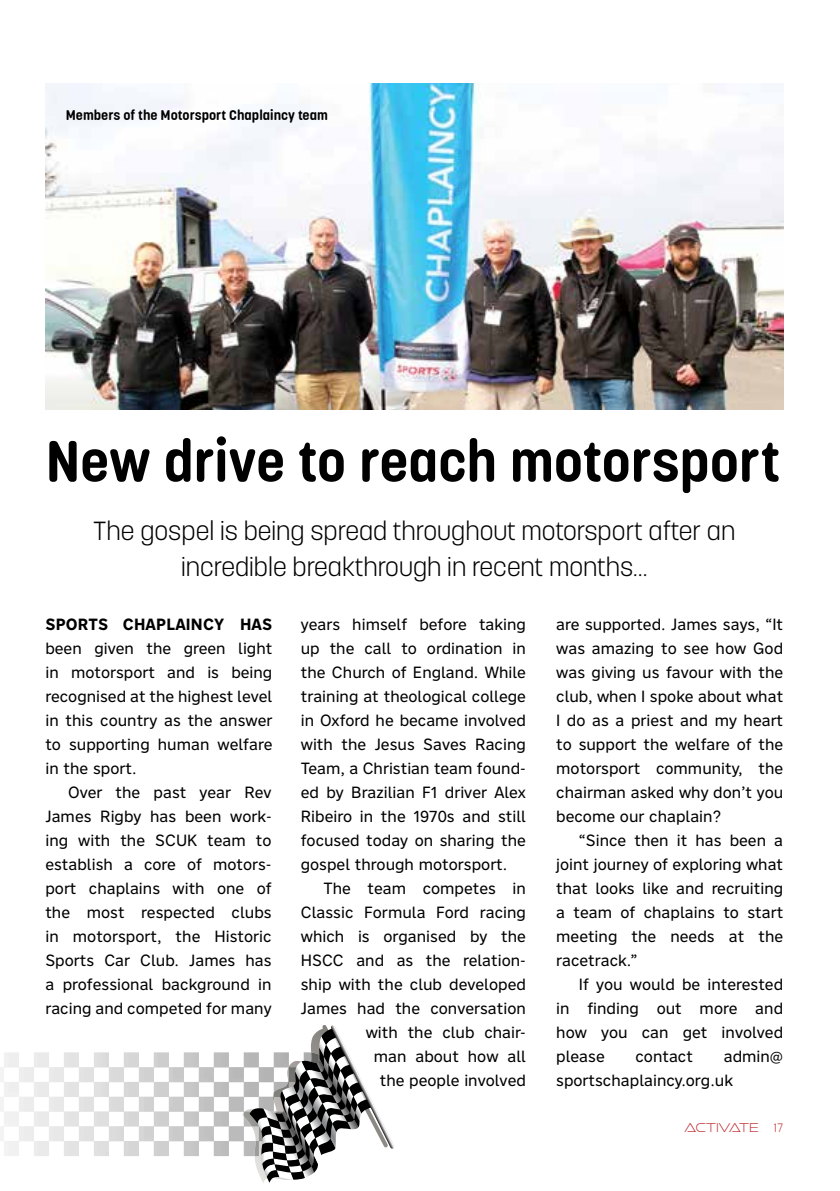
<style>
.page{position:relative;width:840px;height:1191px;background:#fff}
.page>*{position:absolute;margin:0;border:0;box-sizing:border-box;transform-origin:0 0}
.t1{font:700 58px "Korolev Rounded";letter-spacing:-.005em;color:#000}
.t2{font:300 26px/36px "Korolev";color:#000;text-align:center}
.t3{font:16px/24px "Nort";color:#000;text-align:justify}
.t4{font:700 16px "Nort";letter-spacing:.01em;color:#000}
.t5{font:700 14px "Korolev Rounded";color:#000}
.t6{font:13.2px "Ethnocentric El";letter-spacing:.02em;color:#bd2126;scale:.91 1}
.s1{font-family:"Korolev Rounded";font-weight:300;font-size:12px}
</style>
<div class="page">
<svg style="left:0;top:1025px;width:394px;height:158px"></svg>
<img style="left:45px;top:84px;width:737px;height:326px">
<p class="t5" style="left:66px;top:106px;width:263px">Members of the Motorsport Chaplaincy team</p>
<h1 class="t1" style="left:45px;top:426px;width:736px">New drive to reach motorsport</h1>
<h2 class="t2" style="left:93px;top:513px;width:643px">The gospel is being spread throughout motorsport after an incredible breakthrough in recent months…</h2>
<p class="t4" style="left:45px;top:613px;width:228px">SPORTS CHAPLAINCY HAS</p>
<p class="t3" style="left:45px;top:636px;width:228px">been given the green light in motorsport and is being recognised at the highest level in this country as the answer to supporting human welfare in the sport.</p>
<p class="t3" style="left:45px;top:780px;width:228px;text-indent:23px">Over the past year Rev James Rigby has been work&shy;ing with the SCUK team to establish a core of motors&shy;port chaplains with one of the most respected clubs in motorsport, the Historic Sports Car Club. James has a professional background in racing and competed for many</p>
<p class="t3" style="left:300px;top:612px;width:226px">years himself before taking up the call to ordination in the Church of England. While training at theological college in Oxford he became involved with the Jesus Saves Racing Team, a Christian team found&shy;ed by Brazilian F1 driver Alex Ribeiro in the 1970s and still focused today on sharing the gospel through motorsport.</p>
<p class="t3" style="left:300px;top:876px;width:226px;text-align:right">The team competes in<br>Classic Formula Ford racing which is organised by the<br>HSCC and as the relation&shy;ship with the club developed<br>James had the conversation with the club chair-<br>man about how all<br>the people involved</p>
<p class="t3" style="left:556px;top:611px;width:228px">are supported. James says, “It was amazing to see how God was giving us favour with the club, when I spoke about what I do as a priest and my heart to support the welfare of the motorsport community, the chairman asked why don’t you become our chaplain?</p>
<p class="t3" style="left:556px;top:827px;width:228px;text-indent:23px">“Since then it has been a joint journey of exploring what that looks like and recruiting a team of chaplains to start meeting the needs at the racetrack.”</p>
<p class="t3" style="left:556px;top:971px;width:228px;text-indent:23px">If you would be interested in finding out more and how you can get involved please</p>
<p class="t3" style="left:556px;top:1043px;width:228px;text-indent:167px">admin@ sportschaplaincy.org.uk</p>
<p class="t3" style="left:635px;top:1043px;width:59px">contact</p>
<p class="t6" style="left:684px;top:1119px;width:110px">ACTIVATE <span class="s1">17</span></p>
</div>
